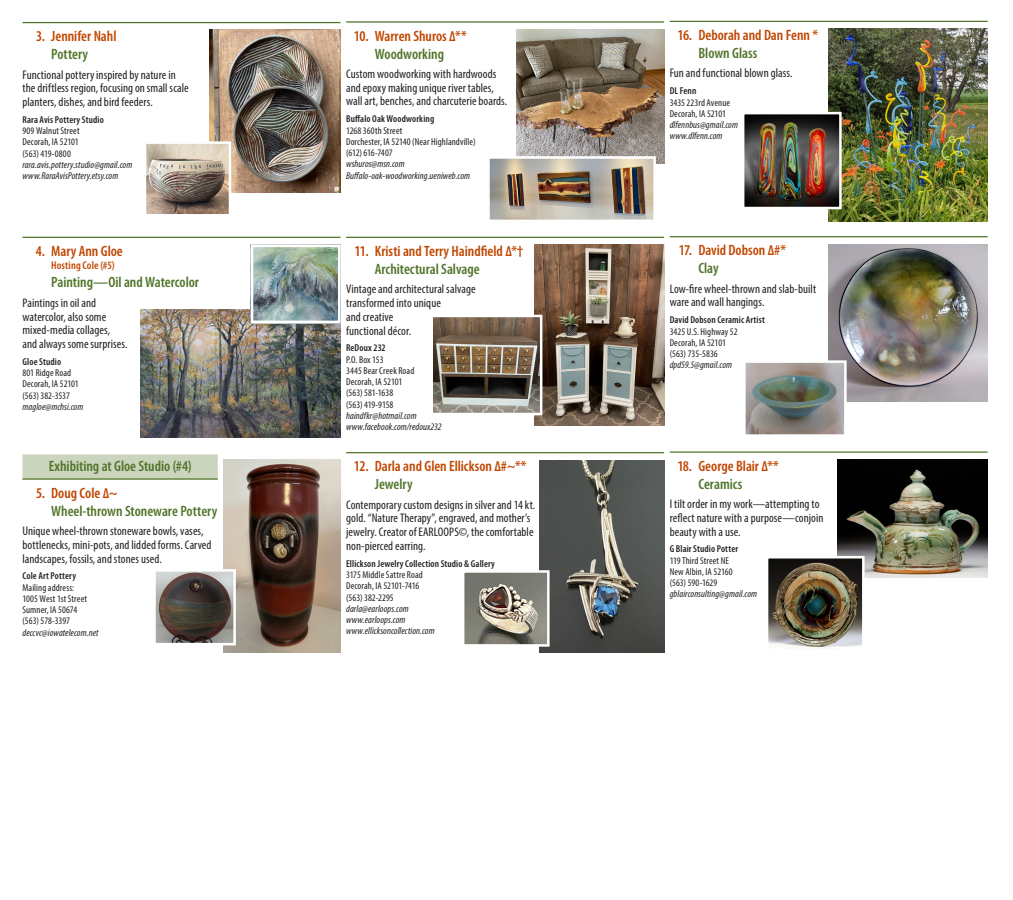
<style>
.page{position:relative;width:1013px;height:900px;background:#fff}
.page>*{position:absolute;margin:0;border:0;box-sizing:border-box;transform-origin:0 0}
.artist_name{font:600 condensed 15px "Myriad Pro";color:#c14600}
.artist_medium{font:600 condensed 15px "Myriad Pro";color:#50752a}
.artist_host_location{font:600 condensed 15px "Myriad Pro";color:#50752a}
.artist_text{font:condensed 12.5px/13.8px "Myriad Pro";letter-spacing:.005em;color:#231f20}
.artist_name_hosted{font:600 condensed 11.25px "Myriad Pro";letter-spacing:.01em;color:#c14600}
.artist_contact_info{font:condensed 10px "Myriad Pro";letter-spacing:.01em;color:#231f20}
.artist_contact_info-2{font:italic condensed 10px "Myriad Pro";letter-spacing:.01em;color:#231f20}
.artist_contact_info-3{font:600 condensed 10px "Myriad Pro";letter-spacing:.015em;color:#231f20}
.artist_contact_info-4{font:condensed 10px "Myriad Pro";letter-spacing:-.02em;color:#231f20}
</style>
<div class="page">
<hr style="left:346px;top:452px;width:318px;height:1px;background:#50752a">
<hr style="left:346px;top:237px;width:318px;height:1px;background:#50752a">
<hr style="left:22px;top:22px;width:318px;height:1px;background:#50752a">
<hr style="left:22px;top:237px;width:318px;height:1px;background:#50752a">
<div style="left:22px;top:454px;width:196px;height:25px;background:#cbd4bc"></div>
<hr style="left:22px;top:478px;width:196px;height:2px;background:#50752a">
<hr style="left:346px;top:21px;width:318px;height:2px;background:#50752a">
<hr style="left:669px;top:21px;width:318px;height:1px;background:#50752a">
<hr style="left:669px;top:236px;width:318px;height:1px;background:#50752a">
<img style="left:210px;top:29px;width:130px;height:163px">
<img style="left:147px;top:144px;width:81px;height:70px">
<div style="left:144px;top:141px;width:87px;height:76px;border:2px solid #fff"></div>
<img style="left:141px;top:310px;width:199px;height:128px">
<img style="left:254px;top:248px;width:83px;height:72px">
<div style="left:251px;top:245px;width:89px;height:78px;border:2px solid #fff"></div>
<img style="left:223px;top:460px;width:117px;height:193px">
<img style="left:156px;top:572px;width:77px;height:70px">
<div style="left:153px;top:569px;width:83px;height:76px;border:2px solid #fff"></div>
<img style="left:534px;top:245px;width:130px;height:180px">
<img style="left:433px;top:318px;width:106px;height:94px">
<div style="left:430px;top:315px;width:112px;height:100px;border:2px solid #fff"></div>
<img style="left:540px;top:460px;width:124px;height:193px">
<img style="left:465px;top:573px;width:81px;height:71px">
<div style="left:462px;top:570px;width:87px;height:77px;border:2px solid #fff"></div>
<img style="left:828px;top:29px;width:159px;height:193px">
<img style="left:745px;top:115px;width:93px;height:91px">
<div style="left:742px;top:112px;width:99px;height:97px;border:2px solid #fff"></div>
<img style="left:828px;top:244px;width:159px;height:157px">
<svg style="left:745px;top:359px;width:102px;height:76px"></svg>
<img style="left:837px;top:459px;width:150px;height:119px">
<img style="left:768px;top:555px;width:97px;height:94px">
<hr style="left:669px;top:451px;width:318px;height:2px;background:#50752a">
<img style="left:516px;top:29px;width:148px;height:135px">
<img style="left:490px;top:159px;width:163px;height:60px">
<div style="left:487px;top:156px;width:169px;height:66px;border:2px solid #fff"></div>
<p class="artist_name" style="left:36px;top:28px;width:82px">3. Jennifer Nahl</p>
<p class="artist_medium" style="left:51px;top:46px;width:38px">Pottery</p>
<p class="artist_text" style="left:22px;top:67px;width:168px">Functional pottery inspired by nature in the driftless region, focusing on small scale planters, dishes, and bird feeders.</p>
<p class="artist_contact_info-3" style="left:22px;top:114px;width:83px">Rara Avis Pottery Studio</p>
<p class="artist_contact_info" style="left:22px;top:125px;width:59px">909 Walnut Street</p>
<p class="artist_contact_info" style="left:22px;top:136px;width:58px">Decorah, IA 52101</p>
<p class="artist_contact_info" style="left:22px;top:147px;width:50px">(563) 419-0800</p>
<p class="artist_contact_info-2" style="left:22px;top:159px;width:111px">rara.avis.pottery.studio@gmail.com</p>
<p class="artist_contact_info-2" style="left:22px;top:170px;width:97px">www.RaraAvisPottery.etsy.com</p>
<p class="artist_name" style="left:36px;top:243px;width:88px">4. Mary Ann Gloe</p>
<p class="artist_name_hosted" style="left:51px;top:260px;width:65px">Hosting Cole (#5)</p>
<p class="artist_medium" style="left:51px;top:274px;width:149px">Painting—Oil and Watercolor</p>
<p class="artist_text" style="left:22px;top:296px;width:106px">Paintings in oil and watercolor, also some mixed-media collages, and always some surprises.</p>
<p class="artist_contact_info-3" style="left:22px;top:356px;width:40px">Gloe Studio</p>
<p class="artist_contact_info" style="left:22px;top:367px;width:50px">801 Ridge Road</p>
<p class="artist_contact_info" style="left:22px;top:378px;width:58px">Decorah, IA 52101</p>
<p class="artist_contact_info" style="left:22px;top:389px;width:49px">(563) 382-3537</p>
<p class="artist_contact_info-2" style="left:22px;top:401px;width:62px">magloe@mchsi.com</p>
<p class="artist_host_location" style="left:49px;top:458px;width:144px">Exhibiting at Gloe Studio (#4)</p>
<p class="artist_name" style="left:36px;top:484px;width:83px">5. Doug Cole ∆~</p>
<p class="artist_medium" style="left:51px;top:502px;width:167px">Wheel-thrown Stoneware Pottery</p>
<p class="artist_text" style="left:22px;top:524px;width:191px">Unique wheel-thrown stoneware bowls, vases, bottlenecks, mini-pots, and lidded forms. Carved landscapes, fossils, and stones used.</p>
<p class="artist_contact_info-3" style="left:22px;top:571px;width:55px">Cole Art Pottery</p>
<p class="artist_contact_info" style="left:22px;top:581px;width:53px">Mailing address:</p>
<p class="artist_contact_info" style="left:22px;top:593px;width:66px">1005 West 1st Street</p>
<p class="artist_contact_info" style="left:22px;top:604px;width:56px">Sumner, IA 50674</p>
<p class="artist_contact_info" style="left:22px;top:615px;width:49px">(563) 578-3397</p>
<p class="artist_contact_info-2" style="left:22px;top:626px;width:78px">deccvc@iowatelecom.net</p>
<p class="artist_name" style="left:354px;top:27px;width:114px">10. Warren Shuros ∆**</p>
<p class="artist_medium" style="left:375px;top:45px;width:71px">Woodworking</p>
<p class="artist_text" style="left:346px;top:67px;width:163px">Custom woodworking with hardwoods and epoxy making unique river tables, wall art, benches, and charcuterie boards.</p>
<p class="artist_contact_info-3" style="left:346px;top:114px;width:90px">Buffalo Oak Woodworking</p>
<p class="artist_contact_info" style="left:346px;top:124px;width:58px">1268 360th Street</p>
<p class="artist_contact_info" style="left:346px;top:136px;width:131px">Dorchester, IA 52140 (Near Highlandville)</p>
<p class="artist_contact_info-4" style="left:346px;top:147px;width:48px">(612) 616-7407</p>
<p class="artist_contact_info-2" style="left:346px;top:158px;width:60px">wshuros@msn.com</p>
<p class="artist_contact_info-2" style="left:346px;top:169px;width:126px">Buffalo-oak-woodworking.ueniweb.com</p>
<p class="artist_name" style="left:354px;top:243px;width:170px">11. Kristi and Terry Haindfield ∆*†</p>
<p class="artist_medium" style="left:375px;top:261px;width:106px">Architectural Salvage</p>
<p class="artist_text" style="left:346px;top:282px;width:131px">Vintage and architectural salvage transformed into unique<br>and creative<br>functional décor.</p>
<p class="artist_contact_info-3" style="left:346px;top:343px;width:41px">ReDoux 232</p>
<p class="artist_contact_info" style="left:346px;top:353px;width:39px">P.O. Box 153</p>
<p class="artist_contact_info" style="left:346px;top:365px;width:70px">3445 Bear Creek Road</p>
<p class="artist_contact_info" style="left:346px;top:376px;width:58px">Decorah, IA 52101</p>
<p class="artist_contact_info" style="left:346px;top:387px;width:49px">(563) 581-1638</p>
<p class="artist_contact_info" style="left:346px;top:398px;width:49px">(563) 419-9158</p>
<p class="artist_contact_info-2" style="left:346px;top:410px;width:72px">haindfkr@hotmail.com</p>
<p class="artist_contact_info-2" style="left:346px;top:421px;width:97px">www.facebook.com/redoux232</p>
<p class="artist_name" style="left:354px;top:458px;width:174px">12. Darla and Glen Ellickson ∆#~**</p>
<p class="artist_medium" style="left:375px;top:476px;width:39px">Jewelry</p>
<p class="artist_text" style="left:346px;top:498px;width:191px">Contemporary custom designs in silver and 14 kt. gold. “Nature Therapy”, engraved, and mother’s jewelry. Creator of EARLOOPS©, the comfortable non-pierced earring.</p>
<p class="artist_contact_info-3" style="left:346px;top:558px;width:150px">Ellickson Jewelry Collection Studio &amp; Gallery</p>
<p class="artist_contact_info" style="left:346px;top:569px;width:78px">3175 Middle Sattre Road</p>
<p class="artist_contact_info" style="left:346px;top:580px;width:75px">Decorah, IA 52101-7416</p>
<p class="artist_contact_info" style="left:346px;top:591px;width:49px">(563) 382-2295</p>
<p class="artist_contact_info-2" style="left:346px;top:602px;width:64px">darla@earloops.com</p>
<p class="artist_contact_info-2" style="left:346px;top:614px;width:61px">www.earloops.com</p>
<p class="artist_contact_info-2" style="left:346px;top:625px;width:90px">www.ellicksoncollection.com</p>
<p class="artist_name" style="left:677px;top:27px;width:142px">16. Deborah and Dan Fenn *</p>
<p class="artist_medium" style="left:698px;top:45px;width:60px">Blown Glass</p>
<p class="artist_text" style="left:669px;top:66px;width:124px">Fun and functional blown glass.</p>
<p class="artist_contact_info-3" style="left:669px;top:85px;width:28px">DL Fenn</p>
<p class="artist_contact_info" style="left:669px;top:96px;width:62px">3435 223rd Avenue</p>
<p class="artist_contact_info" style="left:669px;top:107px;width:58px">Decorah, IA 52101</p>
<p class="artist_contact_info-2" style="left:669px;top:119px;width:70px">dlfennbus@gmail.com</p>
<p class="artist_contact_info-2" style="left:669px;top:130px;width:54px">www.dlfenn.com</p>
<p class="artist_name" style="left:678px;top:242px;width:109px">17. David Dobson ∆#*</p>
<p class="artist_medium" style="left:698px;top:260px;width:22px">Clay</p>
<p class="artist_text" style="left:669px;top:282px;width:148px">Low-fire wheel-thrown and slab-built ware and wall hangings.</p>
<p class="artist_contact_info-3" style="left:669px;top:315px;width:97px">David Dobson Ceramic Artist</p>
<p class="artist_contact_info" style="left:669px;top:325px;width:69px">3425 U.S. Highway 52</p>
<p class="artist_contact_info" style="left:669px;top:337px;width:58px">Decorah, IA 52101</p>
<p class="artist_contact_info" style="left:669px;top:348px;width:50px">(563) 735-5836</p>
<p class="artist_contact_info-2" style="left:669px;top:359px;width:64px">dpd59.5@gmail.com</p>
<p class="artist_name" style="left:677px;top:458px;width:103px">18. George Blair ∆**</p>
<p class="artist_medium" style="left:698px;top:476px;width:45px">Ceramics</p>
<p class="artist_text" style="left:669px;top:497px;width:155px">I tilt order in my work—attempting to reflect nature with a purpose—conjoin beauty with a use.</p>
<p class="artist_contact_info-3" style="left:669px;top:544px;width:70px">G Blair Studio Potter</p>
<p class="artist_contact_info" style="left:669px;top:554px;width:61px">119 Third Street NE</p>
<p class="artist_contact_info" style="left:669px;top:566px;width:64px">New Albin, IA 52160</p>
<p class="artist_contact_info" style="left:669px;top:577px;width:49px">(563) 590-1629</p>
<p class="artist_contact_info-2" style="left:669px;top:588px;width:89px">gblairconsulting@gmail.com</p>
</div>
